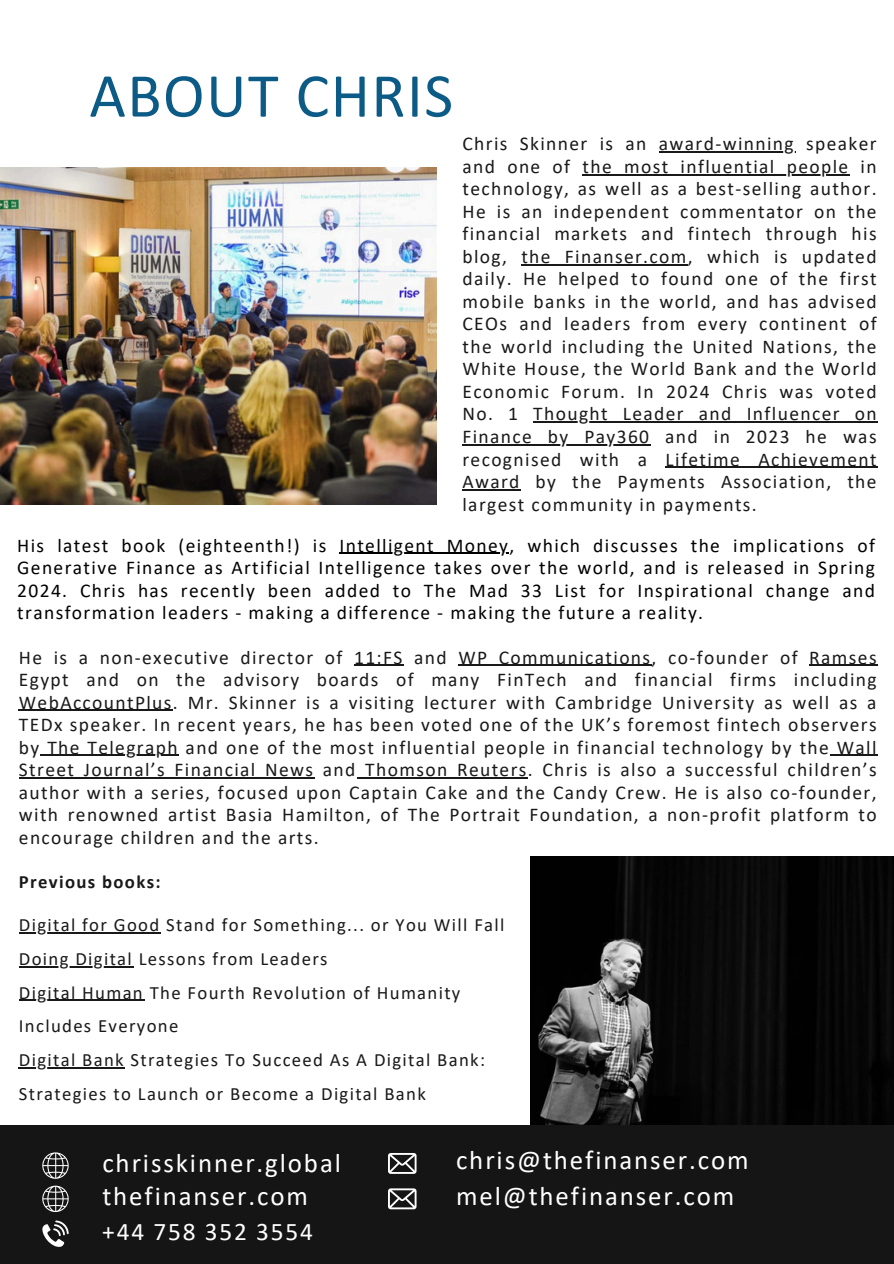
<style>
.page{position:relative;width:894px;height:1264px;background:#fff}
.page>*{position:absolute;margin:0;border:0;box-sizing:border-box;transform-origin:0 0}
.t1{font:63px "Calibri";letter-spacing:.025em;color:#0c5a86}
.t2{font:26.85px "Calibri";letter-spacing:.07em;color:#fff}
.t3{font:25.35px "Calibri";letter-spacing:.07em;color:#fff}
.t4{font:19.5px/22.5px "Calibri";letter-spacing:.07em;color:#1a1919;text-align:justify}
.t5{font:19.5px/22.5px "Calibri";letter-spacing:.07em;color:#000;text-align:justify}
.t6{font:18.75px/33.8px "Calibri";letter-spacing:.07em;color:#1a1919}
.t7{font:700 18.75px "Calibri";letter-spacing:.07em;color:#1a1919}
</style>
<div class="page">
<img style="left:530px;top:856px;width:363px;height:269px">
<img style="left:0;top:167px;width:436px;height:337px">
<hr style="left:658px;top:151px;width:136px;height:2px;background:#1a1919">
<hr style="left:582px;top:174px;width:267px;height:1px;background:#1a1919">
<hr style="left:521px;top:264px;width:166px;height:1px;background:#1a1919">
<hr style="left:533px;top:421px;width:344px;height:2px;background:#1a1919">
<hr style="left:462px;top:444px;width:188px;height:1px;background:#1a1919">
<hr style="left:665px;top:466px;width:212px;height:2px;background:#1a1919">
<hr style="left:462px;top:489px;width:59px;height:1px;background:#1a1919">
<hr style="left:354px;top:664px;width:50px;height:2px;background:#1a1919">
<hr style="left:458px;top:664px;width:193px;height:2px;background:#1a1919">
<hr style="left:809px;top:664px;width:68px;height:2px;background:#1a1919">
<hr style="left:19px;top:709px;width:154px;height:2px;background:#1a1919">
<hr style="left:41px;top:754px;width:138px;height:2px;background:#1a1919">
<hr style="left:830px;top:754px;width:47px;height:2px;background:#1a1919">
<hr style="left:19px;top:777px;width:295px;height:1px;background:#1a1919">
<hr style="left:357px;top:777px;width:170px;height:1px;background:#1a1919">
<hr style="left:339px;top:552px;width:170px;height:2px;background:#000">
<div style="left:0;top:1125px;width:893px;height:138px;background:#151515"></div>
<svg style="left:42px;top:1220px;width:26px;height:27px"></svg>
<svg style="left:388px;top:1153px;width:28px;height:20px"></svg>
<svg style="left:388px;top:1188px;width:28px;height:21px"></svg>
<svg style="left:42px;top:1152px;width:26px;height:26px"></svg>
<svg style="left:42px;top:1185px;width:26px;height:26px"></svg>
<hr style="left:19px;top:932px;width:141px;height:1px;background:#1a1919">
<hr style="left:19px;top:965px;width:114px;height:2px;background:#1a1919">
<hr style="left:19px;top:999px;width:125px;height:1px;background:#1a1919">
<hr style="left:19px;top:1067px;width:106px;height:1px;background:#1a1919">
<p class="t1" style="left:89px;top:69px;width:365px">ABOUT CHRIS</p>
<h1 class="t4" style="left:462px;top:134px;width:185px">Chris Skinner is an</h1>
<p class="t4" style="left:658px;top:134px;width:219px">award-winning speaker</p>
<p class="t4" style="left:462px;top:157px;width:109px">and one of</p>
<p class="t4" style="left:462px;top:157px;width:415px;text-indent:120px">the most influential people in technology, as well as a best-selling author.<br>He is an independent commentator on the financial markets and fintech through his blog, the Finanser.com, which is updated daily. He helped to found one of the first mobile banks in the world, and has advised CEOs and leaders from every continent of the world including the United Nations, the White House, the World Bank and the World Economic Forum. In 2024 Chris was voted No. 1</p>
<p class="t4" style="left:533px;top:404px;width:345px">Thought Leader and Influencer on</p>
<h3 class="t4" style="left:462px;top:427px;width:415px">Finance by Pay360 and in 2023 he was recognised with a Lifetime Achievement Award by the Payments Association, the largest community in payments.</h3>
<p class="t5" style="left:17px;top:535px;width:310px">His latest book (eighteenth!) is</p>
<p class="t5" style="left:17px;top:535px;width:858px;text-indent:322px">Intelligent Money, which discusses the implications of Generative Finance as Artificial Intelligence takes over the world, and is released in Spring 2024. Chris has recently been added to The Mad 33 List for Inspirational change and transformation leaders - making a difference - making the future a reality.</p>
<p class="t4" style="left:19px;top:647px;width:859px">He is a non-executive director of 11:FS and WP Communications, co-founder of Ramses Egypt and on the advisory boards of many FinTech and financial firms including WebAccountPlus. Mr. Skinner is a visiting lecturer with Cambridge University as well as a TEDx speaker. In recent years, he has been voted one of the UK’s foremost fintech observers by The Telegraph and one of the most influential people in financial technology by the Wall</p>
<p class="t4" style="left:19px;top:760px;width:859px">Street Journal’s Financial News and Thomson Reuters. Chris is also a successful children’s author with a series, focused upon Captain Cake and the Candy Crew. He is also co-founder, with renowned artist Basia Hamilton, of The Portrait Foundation, a non-profit platform to encourage children and the arts.</p>
<h2 class="t7" style="left:19px;top:874px;width:143px">Previous books:</h2>
<h2 class="t6" style="left:19px;top:909px;width:487px">Digital for Good Stand for Something... or You Will Fall</h2>
<p class="t6" style="left:19px;top:943px;width:310px">Doing Digital Lessons from Leaders</p>
<h2 class="t6" style="left:19px;top:977px;width:467px">Digital Human The Fourth Revolution of Humanity Includes Everyone<br>Digital Bank Strategies To Succeed As A Digital Bank:<br>Strategies to Launch or Become a Digital Bank</h2>
<p class="t2" style="left:102px;top:1151px;width:240px">chrisskinner.global</p>
<h2 class="t2" style="left:102px;top:1184px;width:207px">thefinanser.com</h2>
<p class="t3" style="left:102px;top:1220px;width:212px">+44 758 352 3554</p>
<h2 class="t2" style="left:456px;top:1149px;width:294px">chris@thefinanser.com</h2>
<p class="t2" style="left:456px;top:1184px;width:280px">mel@thefinanser.com</p>
</div>
